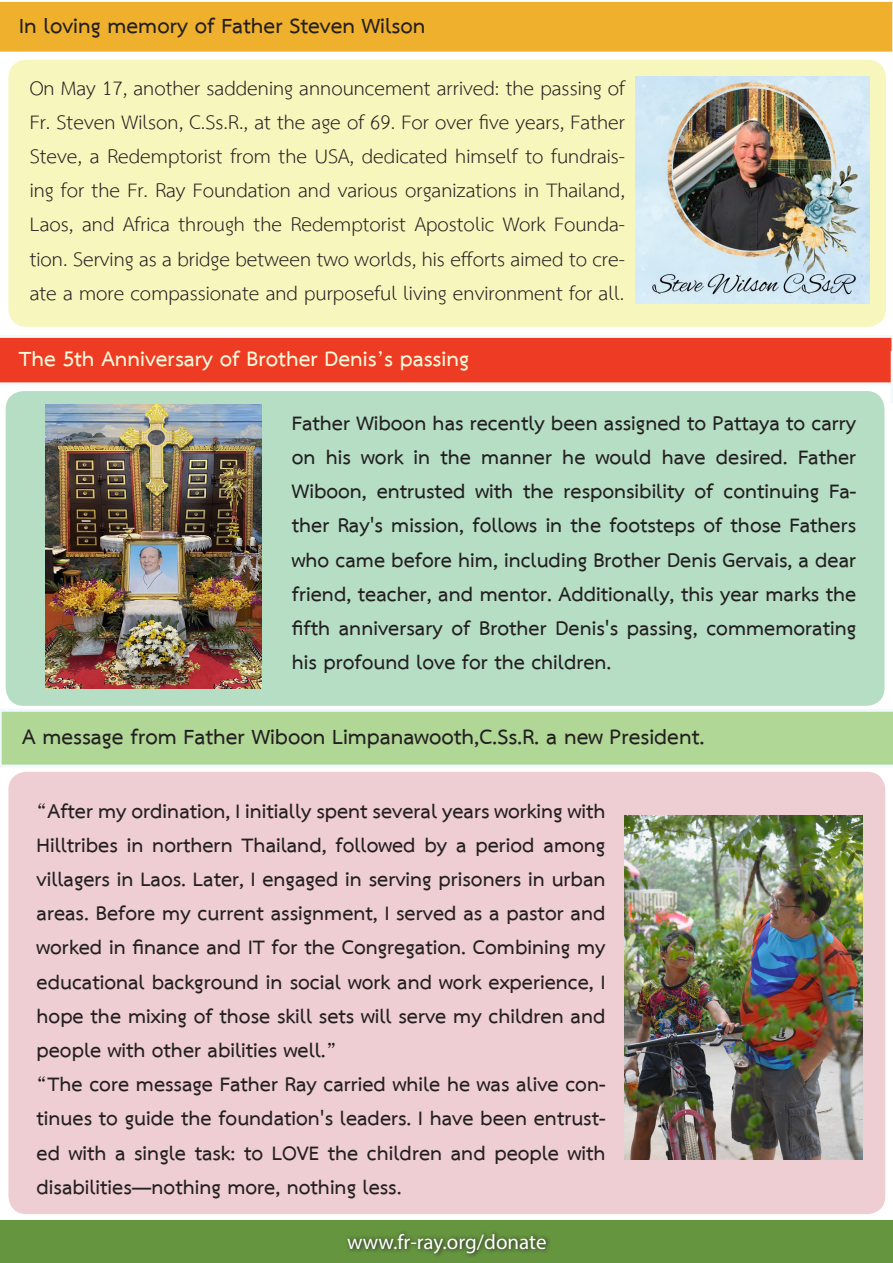
<style>
.page{position:relative;width:893px;height:1263px;background:#fff}
.page>*{position:absolute;margin:0;border:0;box-sizing:border-box;transform-origin:0 0}
.t1{font:700 30px "TH Sarabun New";color:#231f20}
.t2{font:700 30px "TH Sarabun New";color:#fbfbdd}
.t3{font:700 28.5px/34.2px "TH Sarabun New";color:#231f20;text-align:justify}
.t4{font:28.5px/34.2px "TH Sarabun New";color:#231f20;text-align:justify}
.t5{font:21px "Myriad Pro";color:#fff}
</style>
<div class="page">
<div style="left:0;top:1220px;width:893px;height:43px;background:#65953f"></div>
<svg style="left:347px;top:1232px;width:203px;height:25px"></svg>
<div style="left:6px;top:391px;width:878px;height:315px;background:#b6dec4;border-radius:18px"></div>
<div style="left:8px;top:60px;width:878px;height:267px;background:#f7f6bd;border-radius:18px"></div>
<div style="left:0;top:1px;width:893px;height:52px;background:#efb02d"></div>
<div style="left:8px;top:772px;width:877px;height:442px;background:#eecdd3;border-radius:18px"></div>
<svg style="left:0;top:709px;width:893px;height:58px;background:#b5da9f"></svg>
<svg style="left:0;top:335px;width:893px;height:68px"></svg>
<img style="left:624px;top:816px;width:238px;height:344px">
<img style="left:45px;top:405px;width:216px;height:283px">
<img style="left:636px;top:76px;width:233px;height:228px">
<p class="t1" style="left:19px;top:8px;width:408px">In loving memory of Father Steven Wilson</p>
<p class="t4" style="left:30px;top:72px;width:597px">On May 17, another saddening announcement arrived: the passing of Fr. Steven Wilson, C.Ss.R., at the age of 69. For over five years, Father Steve, a Redemptorist from the USA, dedicated himself to fundrais&shy;ing for the Fr. Ray Foundation and various organizations in Thailand, Laos, and Africa through the Redemptorist Apostolic Work Founda&shy;tion. Serving as a bridge between two worlds, his efforts aimed to cre&shy;ate a more compassionate and purposeful living environment for all.</p>
<p class="t2" style="left:19px;top:341px;width:452px">The 5th Anniversary of Brother Denis’s passing</p>
<p class="t3" style="left:292px;top:407px;width:566px">Father Wiboon has recently been assigned to Pattaya to carry on his work in the manner he would have desired. Father Wiboon, entrusted with the responsibility of continuing Fa&shy;ther Ray's mission, follows in the footsteps of those Fathers who came before him, including Brother Denis Gervais, a dear friend, teacher, and mentor. Additionally, this year marks the fifth anniversary of Brother Denis's passing, commemorating his profound love for the children.</p>
<p class="t1" style="left:22px;top:718px;width:684px">A message from Father Wiboon Limpanawooth,C.Ss.R. a new President.</p>
<p class="t3" style="left:37px;top:795px;width:570px">“After my ordination, I initially spent several years working with Hilltribes in northern Thailand, followed by a period among villagers in Laos. Later, I engaged in serving prisoners in urban areas. Before my current assignment, I served as a pastor and worked in finance and IT for the Congregation. Combining my educational background in social work and work experience, I hope the mixing of those skill sets will serve my children and people with other abilities well.”</p>
<p class="t3" style="left:37px;top:1069px;width:570px">“The core message Father Ray carried while he was alive con&shy;tinues to guide the foundation's leaders. I have been entrust&shy;ed with a single task: to LOVE the children and people with disabilities—nothing more, nothing less.</p>
<p class="t5" style="left:347px;top:1228px;width:201px">www.fr-ray.org/donate</p>
</div>
